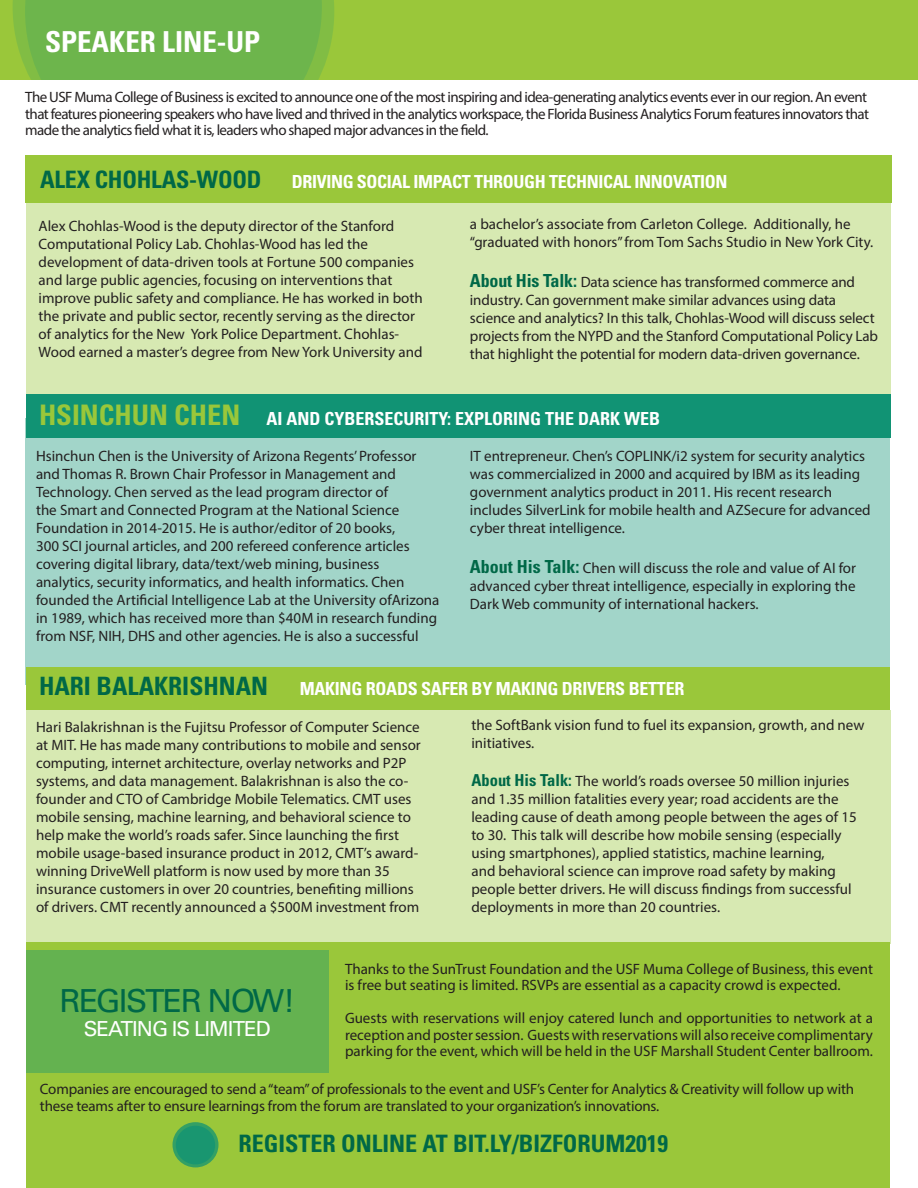
<style>
.page{position:relative;width:918px;height:1188px;background:#fff}
.page>*{position:absolute;margin:0;border:0;box-sizing:border-box;transform-origin:0 0}
.t1{font:31.8px "Univers";letter-spacing:-.05em;color:#006847}
.t2{font:700 condensed 28.95px "Univers";color:#fff}
.t3{font:700 condensed 28.35px "Univers";color:#9ac73a}
.t4{font:700 condensed 25.35px "Univers";color:#006847}
.t5{font:700 condensed 24px "Univers";color:#006847}
.t6{font:20.7px "Univers";letter-spacing:-.05em;color:#fff}
.t7{font:700 condensed 18px "Univers";letter-spacing:-.015em;color:#fff}
.t8{font:15px/18px "Myriad Pro";color:#231f20}
.t9{font:15px/16.5px "Myriad Pro";letter-spacing:-.04em;color:#231f20}
.s1{font-family:"Univers";font-weight:700;font-stretch:condensed;font-size:18px;color:#006847}
.s2{font-family:"Univers";font-weight:700;font-stretch:condensed;font-size:16.5px;color:#006847}
</style>
<div class="page">
<div style="left:26px;top:131px;width:865px;height:295px;background:#d7e9b2"></div>
<div style="left:26px;top:418px;width:864px;height:267px;background:#a2d5c9"></div>
<div style="left:0;top:0;width:918px;height:80px;background:#9ac73a"></div>
<svg style="left:13px;top:0;width:309px;height:80px;background:#6eb54b"></svg>
<div style="left:26px;top:667px;width:864px;height:42px;background:#9ac73a"></div>
<div style="left:26px;top:711px;width:865px;height:233px;background:#d7e9b2"></div>
<div style="left:26px;top:394px;width:865px;height:43px;background:#119374"></div>
<div style="left:26px;top:943px;width:864px;height:245px;background:#9ac73a"></div>
<div style="left:0;top:80px;width:918px;height:75px;background:#fff"></div>
<div style="left:25px;top:155px;width:866px;height:48px;background:#9ac73a"></div>
<div style="left:26px;top:950px;width:302px;height:123px;background:#64b250"></div>
<svg style="left:173px;top:1122px;width:46px;height:45px;background:#21996c"></svg>
<p class="t2" style="left:45px;top:24px;width:217px">SPEAKER LINE-UP</p>
<p class="t9" style="left:25px;top:89px;width:845px">The USF Muma College of Business is excited to announce one of the most inspiring and idea-generating analytics events ever in our region. An event that features pioneering speakers who have lived and thrived in the analytics workspace, the Florida Business Analytics Forum features innovators that made the analytics field what it is, leaders who shaped major advances in the field.</p>
<p class="t5" style="left:40px;top:164px;width:223px">ALEX CHOHLAS-WOOD</p>
<p class="t7" style="left:292px;top:170px;width:437px">DRIVING SOCIAL IMPACT THROUGH TECHNICAL INNOVATION</p>
<p class="t8" style="left:39px;top:217px;width:386px">Alex Chohlas-Wood is the deputy director of the Stanford Computational Policy Lab. Chohlas-Wood has led the development of data-driven tools at Fortune 500 companies and large public agencies, focusing on interventions that improve public safety and compliance. He has worked in both the private and public sector, recently serving as the director of analytics for the New York Police Department. Chohlas-Wood earned a master’s degree from New York University and</p>
<p class="t8" style="left:470px;top:215px;width:405px">a bachelor’s associate from Carleton College. Additionally, he “graduated with honors” from Tom Sachs Studio in New York City.</p>
<p class="t8" style="left:470px;top:273px;width:410px"><span class="s1">About His Talk:</span> Data science has transformed commerce and industry. Can government make similar advances using data science and analytics? In this talk, Chohlas-Wood will discuss select projects from the NYPD and the Stanford Computational Policy Lab that highlight the potential for modern data-driven governance.</p>
<p class="t3" style="left:39px;top:398px;width:203px">HSINCHUN CHEN</p>
<p class="t7" style="left:267px;top:408px;width:395px">AI AND CYBERSECURITY: EXPLORING THE DARK WEB</p>
<p class="t8" style="left:36px;top:447px;width:405px">Hsinchun Chen is the University of Arizona Regents’ Professor and Thomas R. Brown Chair Professor in Management and Technology. Chen served as the lead program director of<br>the Smart and Connected Program at the National Science Foundation in 2014-2015. He is author/editor of 20 books,<br>300 SCI journal articles, and 200 refereed conference articles covering digital library, data/text/web mining, business analytics, security informatics, and health informatics. Chen founded the Artificial Intelligence Lab at the University ofArizona in 1989, which has received more than $40M in research funding from NSF, NIH, DHS and other agencies. He is also a successful</p>
<p class="t8" style="left:470px;top:447px;width:402px">IT entrepreneur. Chen’s COPLINK/i2 system for security analytics was commercialized in 2000 and acquired by IBM as its leading government analytics product in 2011. His recent research includes SilverLink for mobile health and AZSecure for advanced cyber threat intelligence.</p>
<p class="t8" style="left:470px;top:559px;width:388px;text-align:justify"><span class="s1">About His Talk:</span> Chen will discuss the role and value of AI for advanced cyber threat intelligence, especially in exploring the Dark Web community of international hackers.</p>
<p class="t4" style="left:39px;top:670px;width:230px">HARI BALAKRISHNAN</p>
<p class="t7" style="left:300px;top:677px;width:386px">MAKING ROADS SAFER BY MAKING DRIVERS BETTER</p>
<p class="t8" style="left:36px;top:717px;width:386px">Hari Balakrishnan is the Fujitsu Professor of Computer Science at MIT. He has made many contributions to mobile and sensor computing, internet architecture, overlay networks and P2P systems, and data management. Balakrishnan is also the co&shy;founder and CTO of Cambridge Mobile Telematics. CMT uses mobile sensing, machine learning, and behavioral science to help make the world’s roads safer. Since launching the first mobile usage-based insurance product in 2012, CMT’s award&shy;winning DriveWell platform is now used by more than 35 insurance customers in over 20 countries, benefiting millions of drivers. CMT recently announced a $500M investment from</p>
<p class="t8" style="left:471px;top:716px;width:395px">the SoftBank vision fund to fuel its expansion, growth, and new initiatives.</p>
<p class="t8" style="left:471px;top:771px;width:387px"><span class="s2">About His Talk:</span> The world’s roads oversee 50 million injuries and 1.35 million fatalities every year; road accidents are the leading cause of death among people between the ages of 15 to 30. This talk will describe how mobile sensing (especially using smartphones), applied statistics, machine learning,<br>and behavioral science can improve road safety by making people better drivers. He will discuss findings from successful deployments in more than 20 countries.</p>
<p class="t1" style="left:60px;top:981px;width:237px">REGISTER NOW!</p>
<p class="t6" style="left:84px;top:1017px;width:188px">SEATING IS LIMITED</p>
<p class="t8" style="left:345px;top:960px;width:530px;line-height:16.5px">Thanks to the SunTrust Foundation and the USF Muma College of Business, this event is free but seating is limited. RSVPs are essential as a capacity crowd is expected.</p>
<p class="t8" style="left:345px;top:1010px;width:530px;line-height:16.5px;text-align:justify">Guests with reservations will enjoy catered lunch and opportunities to network at a reception and poster session. Guests with reservations will also receive complimentary parking for the event, which will be held in the USF Marshall Student Center ballroom.</p>
<p class="t8" style="left:40px;top:1081px;width:816px;line-height:16.5px">Companies are encouraged to send a “team” of professionals to the event and USF’s Center for Analytics &amp; Creativity will follow up with these teams after to ensure learnings from the forum are translated to your organization’s innovations.</p>
<p class="t5" style="left:239px;top:1128px;width:431px">REGISTER ONLINE AT BIT.LY/BIZFORUM2019</p>
</div>
